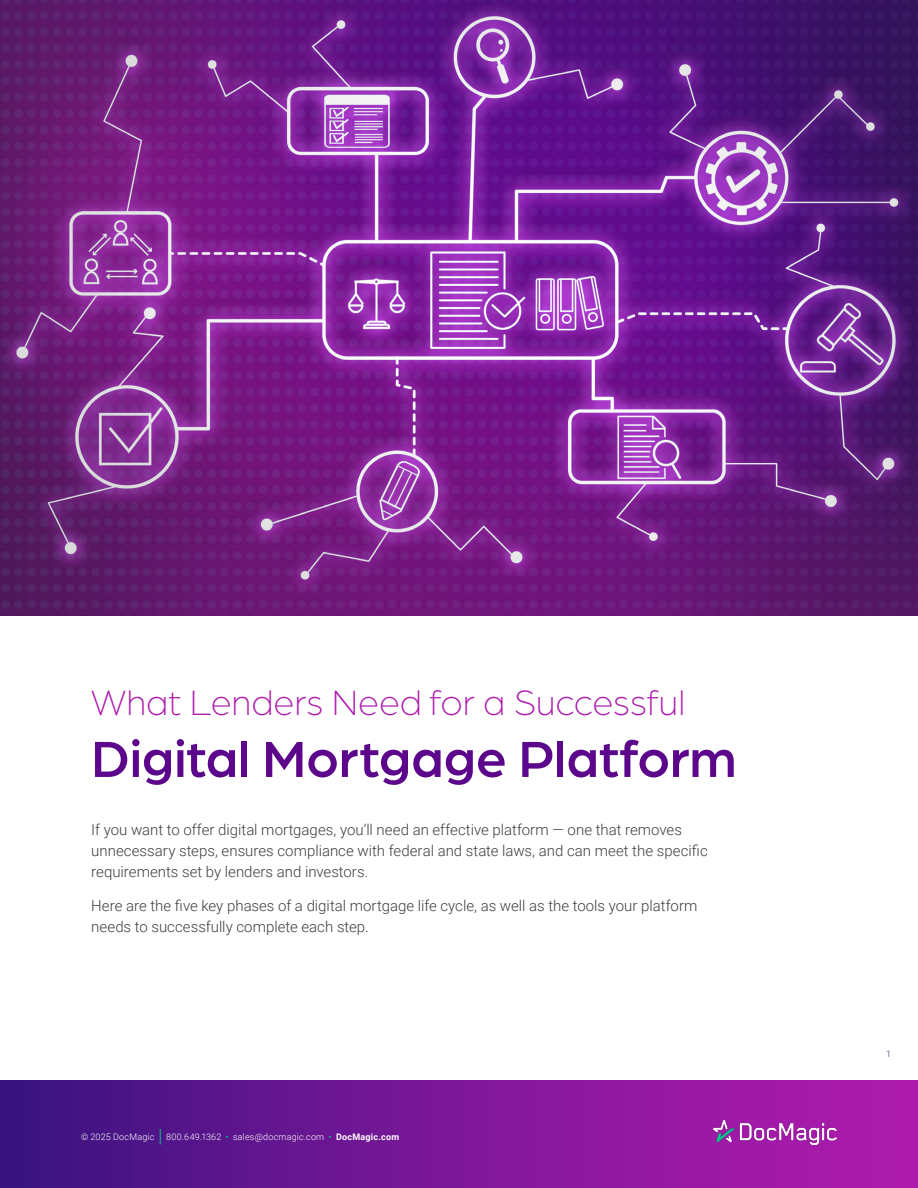
<style>
.page{position:relative;width:918px;height:1188px;background:#fff}
.page>*{position:absolute;margin:0;border:0;box-sizing:border-box;transform-origin:0 0}
.Headline{font:500 54px "Arboria";color:#5c068c}
.Headline-2{font:300 37.5px "Arboria";letter-spacing:-.005em;color:#ad1aac}
.Single_Column_Body_Copy{font:300 15px/21px "Roboto";color:#3e3e3f}
.Bottom_Address{font:300 9px "Roboto";letter-spacing:.02em;color:#fff}
.Bottom_Address-2{font:700 9px "Roboto";letter-spacing:.025em;color:#fff}
.t1{font:300 9px "Roboto";color:#462b89}
</style>
<div class="page">
<div style="left:0;top:1080px;width:918px;height:108px;background:linear-gradient(to right,#3d1481,#b61baf)"></div>
<img style="left:0;top:0;width:918px;height:616px">
<svg style="left:160px;top:1129px;width:1px;height:15px"></svg>
<img style="left:713px;top:1120px;width:123px;height:24px">
<p class="Headline-2" style="left:91px;top:679px;width:596px">What Lenders Need for a Successful</p>
<p class="Headline" style="left:91px;top:723px;width:647px">Digital Mortgage Platform</p>
<p class="Single_Column_Body_Copy" style="left:91px;top:818px;width:618px">If you want to offer digital mortgages, you’ll need an effective platform — one that removes unnecessary steps, ensures compliance with federal and state laws, and can meet the specific requirements set by lenders and investors.</p>
<p class="Single_Column_Body_Copy" style="left:91px;top:895px;width:608px">Here are the five key phases of a digital mortgage life cycle, as well as the tools your platform needs to successfully complete each step.</p>
<p class="Bottom_Address" style="left:81px;top:1130px;width:75px">© 2025 DocMagic</p>
<p class="Bottom_Address" style="left:166px;top:1130px;width:57px">800.649.1362</p>
<p class="Bottom_Address" style="left:233px;top:1130px;width:93px">sales@docmagic.com</p>
<p class="Bottom_Address-2" style="left:336px;top:1130px;width:65px">DocMagic.com</p>
<p class="t1" style="left:886px;top:1048px;width:6px">1</p>
</div>
